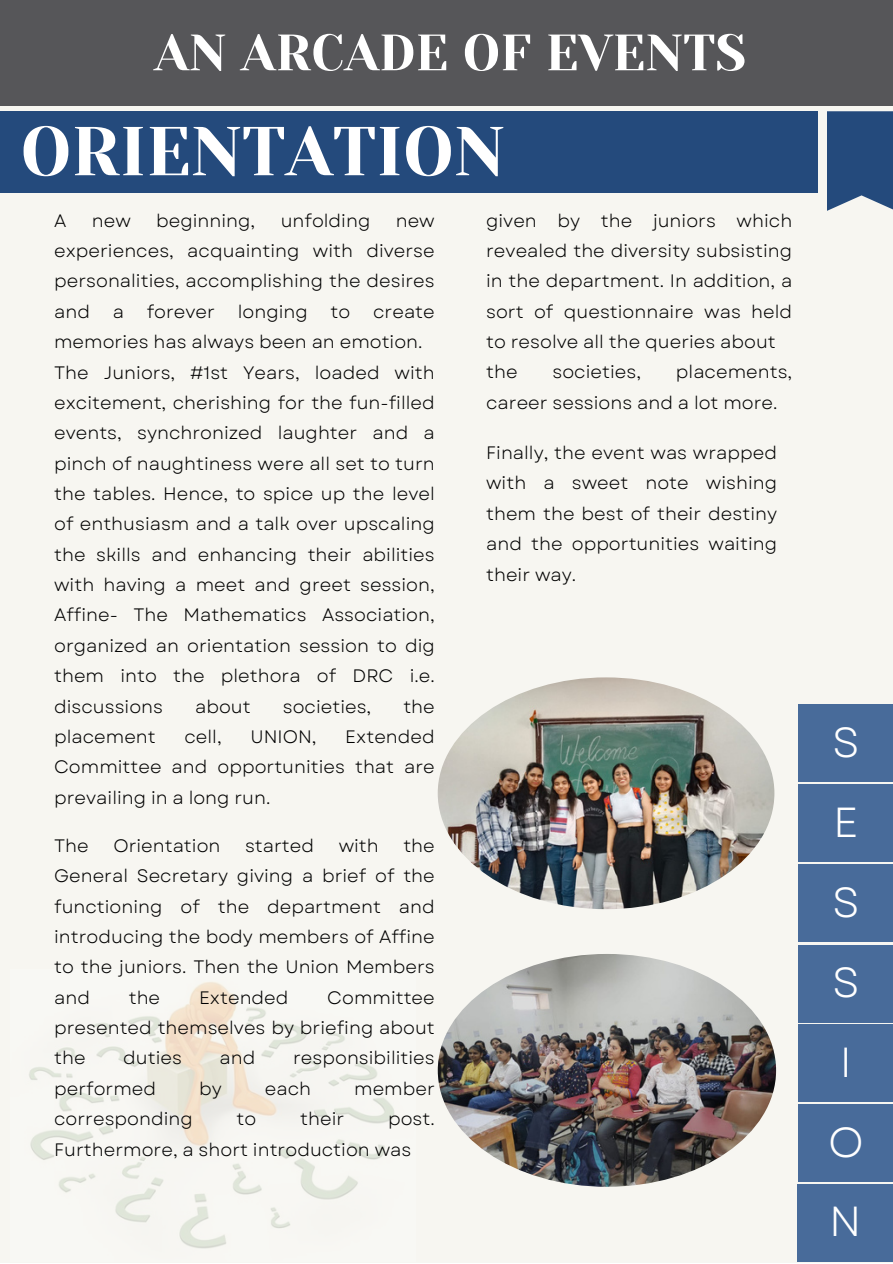
<style>
.page{position:relative;width:893px;height:1264px;background:#fff}
.page>*{position:absolute;margin:0;border:0;box-sizing:border-box;transform-origin:0 0}
.t1{font:69px "Yeseva One";color:#fff}
.t2{font:51px "Yeseva One";color:#fff}
.t3{font:42px "Garet";color:#fff}
.t4{font:18px/30.3px "Garet";color:#000;text-align:justify}
</style>
<div class="page">
<div style="left:0;top:0;width:892px;height:1262px;background:#f7f6f1"></div>
<div style="left:0;top:111px;width:817px;height:82px;background:#244a7c"></div>
<img style="left:437px;top:677px;width:338px;height:233px">
<img style="left:437px;top:954px;width:340px;height:233px">
<svg style="left:827px;top:111px;width:65px;height:100px;background:#365886"></svg>
<div style="left:798px;top:704px;width:94px;height:78px;background:#486b9a"></div>
<div style="left:798px;top:783px;width:94px;height:78px;background:#486b9a"></div>
<div style="left:798px;top:864px;width:94px;height:78px;background:#486b9a"></div>
<div style="left:798px;top:944px;width:94px;height:78px;background:#486b9a"></div>
<div style="left:798px;top:1024px;width:94px;height:78px;background:#486b9a"></div>
<div style="left:798px;top:1103px;width:94px;height:78px;background:#486b9a"></div>
<div style="left:797px;top:1183px;width:95px;height:78px;background:#486b9a"></div>
<div style="left:0;top:0;width:892px;height:105px;background:#565659"></div>
<img style="left:29px;top:982px;width:365px;height:267px">
<p class="t2" style="left:154px;top:24px;width:593px">AN ARCADE OF EVENTS</p>
<p class="t1" style="left:20px;top:112px;width:486px">ORIENTATION</p>
<p class="t4" style="left:54px;top:205px;width:14px">A</p>
<p class="t4" style="left:92px;top:205px;width:41px">new</p>
<p class="t4" style="left:156px;top:205px;width:100px">beginning,</p>
<p class="t4" style="left:281px;top:205px;width:91px">unfolding</p>
<p class="t4" style="left:54px;top:205px;width:382px;text-indent:341px">new experiences, acquainting with diverse personalities, accomplishing the desires and</p>
<p class="t4" style="left:113px;top:296px;width:13px">a</p>
<p class="t4" style="left:147px;top:296px;width:70px">forever</p>
<p class="t4" style="left:238px;top:296px;width:71px">longing</p>
<p class="t4" style="left:330px;top:296px;width:21px">to</p>
<p class="t4" style="left:54px;top:296px;width:382px;text-indent:319px">create memories has always been an emotion.</p>
<p class="t4" style="left:54px;top:357px;width:382px">The Juniors, #1st Years, loaded with excitement, cherishing for the fun-filled events, synchronized laughter and a pinch of naughtiness were all set to turn the tables. Hence, to spice up the level of enthusiasm and a talk over upscaling the skills and enhancing their abilities with having a meet and greet session, Affine- The Mathematics Association, organized an orientation session to dig them into the plethora of DRC i.e. discussions</p>
<p class="t4" style="left:195px;top:691px;width:57px">about</p>
<p class="t4" style="left:283px;top:691px;width:90px">societies,</p>
<p class="t4" style="left:403px;top:691px;width:33px">the</p>
<p class="t4" style="left:54px;top:721px;width:382px;text-indent:291px">Extended Committee and opportunities that are prevailing in a long run.</p>
<p class="t4" style="left:54px;top:721px;width:103px">placement</p>
<p class="t4" style="left:184px;top:721px;width:39px">cell,</p>
<p class="t4" style="left:250px;top:721px;width:68px">UNION,</p>
<p class="t4" style="left:54px;top:830px;width:382px;text-indent:349px">the General Secretary giving a brief of the functioning of the department and introducing the body members of Affine to the juniors. Then the Union Members and</p>
<p class="t4" style="left:54px;top:830px;width:36px">The</p>
<p class="t4" style="left:113px;top:830px;width:109px">Orientation</p>
<p class="t4" style="left:245px;top:830px;width:71px">started</p>
<p class="t4" style="left:338px;top:830px;width:42px">with</p>
<p class="t4" style="left:129px;top:982px;width:33px">the</p>
<p class="t4" style="left:199px;top:982px;width:91px">Extended</p>
<p class="t4" style="left:54px;top:982px;width:382px;text-indent:273px">Committee presented themselves by briefing about the</p>
<p class="t4" style="left:123px;top:1043px;width:60px">duties</p>
<p class="t4" style="left:220px;top:1043px;width:37px">and</p>
<p class="t4" style="left:293px;top:1043px;width:143px">responsibilities</p>
<p class="t4" style="left:54px;top:1073px;width:103px">performed</p>
<p class="t4" style="left:199px;top:1073px;width:24px">by</p>
<p class="t4" style="left:265px;top:1073px;width:48px">each</p>
<p class="t4" style="left:354px;top:1073px;width:82px">member</p>
<p class="t4" style="left:54px;top:1103px;width:140px">corresponding</p>
<p class="t4" style="left:236px;top:1103px;width:21px">to</p>
<p class="t4" style="left:300px;top:1103px;width:46px">their</p>
<p class="t4" style="left:54px;top:1103px;width:382px;text-indent:334px">post.<br>Furthermore, a short introduction was</p>
<p class="t4" style="left:486px;top:205px;width:307px">given by the juniors which revealed the diversity subsisting in the department. In addition, a sort of questionnaire was held to resolve all the queries about</p>
<p class="t4" style="left:486px;top:357px;width:33px">the</p>
<p class="t4" style="left:552px;top:357px;width:90px">societies,</p>
<p class="t4" style="left:486px;top:357px;width:307px;text-indent:190px">placements, career sessions and a lot more.</p>
<p class="t4" style="left:486px;top:438px;width:292px">Finally, the event was wrapped with a sweet note wishing them the best of their destiny and the opportunities waiting their way.</p>
<p class="t3" style="left:832px;top:712px;width:29px">S</p>
<p class="t3" style="left:833px;top:791px;width:27px">E</p>
<p class="t3" style="left:832px;top:871px;width:29px">S</p>
<p class="t3" style="left:832px;top:952px;width:29px">S</p>
<p class="t3" style="left:839px;top:1032px;width:14px">I</p>
<p class="t3" style="left:828px;top:1111px;width:37px">O</p>
<p class="t3" style="left:829px;top:1191px;width:34px">N</p>
</div>
